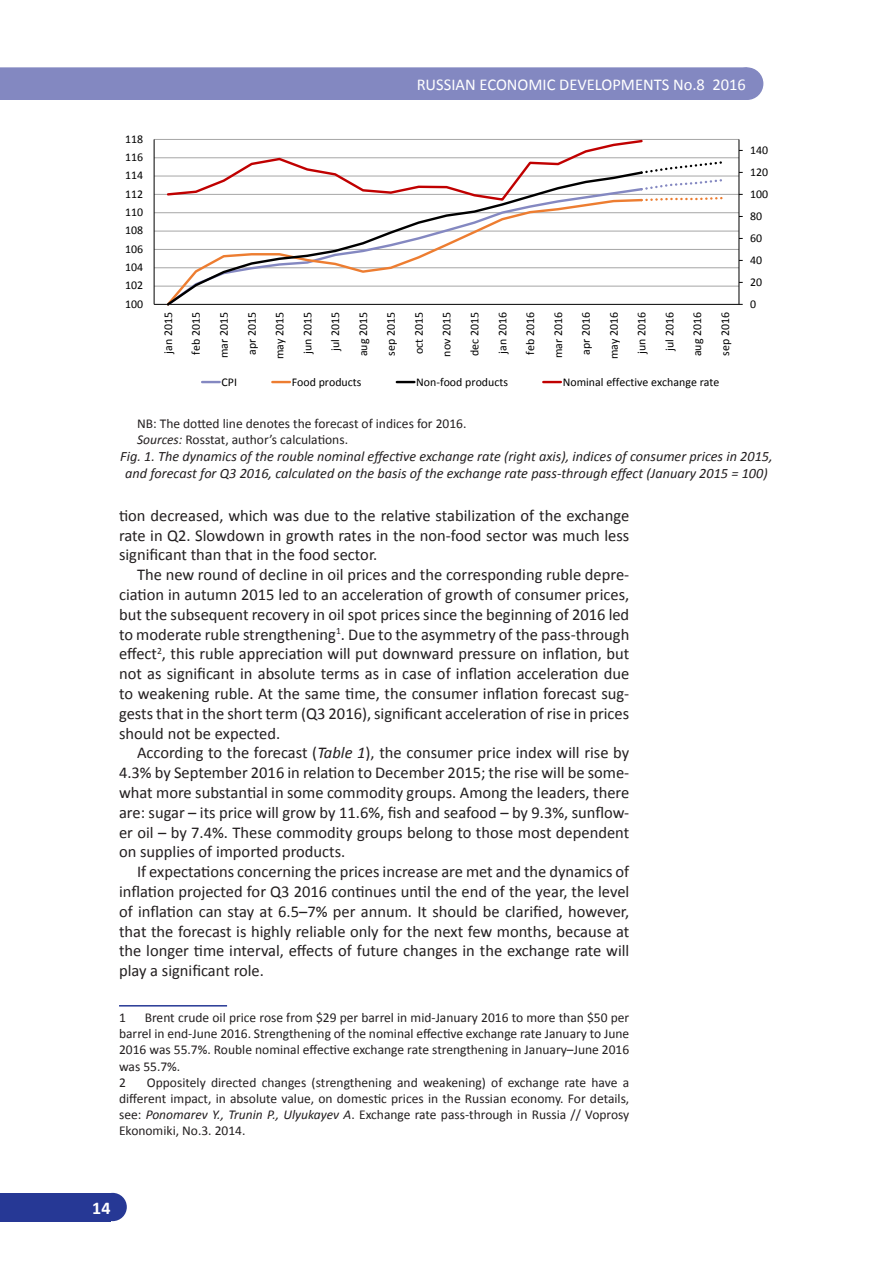
<style>
.page{position:relative;width:893px;height:1263px;background:#fff}
.page>*{position:absolute;margin:0;border:0;box-sizing:border-box;transform-origin:0 0}
.t1{font:700 18px "Calibri";color:#fff}
.Основной_текст{font:16.5px/19.8px "Calibri";color:#231f20;text-align:justify}
.t2{font:16.5px "Calibri";color:#fff}
.Подпись_к_рисунку{font:italic 14.25px/17.1px "Calibri";color:#231f20;text-align:center}
.Сноска{font:13.5px/16.2px "Calibri";color:#231f20;text-align:justify}
.Подпись_под_таблицей{font:13.5px "Calibri";color:#231f20}
.t3{font:11.85px "Calibri";color:#000}
.s1{font-style:italic}
</style>
<div class="page">
<div style="left:731px;top:68px;width:32px;height:31px;background:#8388c1;border-radius:50%"></div>
<div style="left:731px;top:67px;width:32px;height:33px;border:2px solid #8388c1;border-radius:50%"></div>
<div style="left:0;top:67px;width:747px;height:33px;background:#8388c1"></div>
<div style="left:99px;top:1193px;width:28px;height:28px;background:#263895;border-radius:50%"></div>
<div style="left:0;top:1193px;width:110px;height:28px;background:#263895"></div>
<hr style="left:119px;top:1005px;width:108px;height:1px;background:#263895">
<hr style="left:154px;top:286px;width:585px;height:1px;background:#a6a6a6">
<hr style="left:154px;top:267px;width:585px;height:1px;background:#a6a6a6">
<hr style="left:154px;top:249px;width:585px;height:1px;background:#a6a6a6">
<hr style="left:154px;top:231px;width:585px;height:1px;background:#a6a6a6">
<hr style="left:154px;top:212px;width:585px;height:1px;background:#a6a6a6">
<hr style="left:154px;top:194px;width:585px;height:1px;background:#a6a6a6">
<hr style="left:154px;top:176px;width:585px;height:1px;background:#a6a6a6">
<hr style="left:154px;top:158px;width:585px;height:1px;background:#a6a6a6">
<hr style="left:154px;top:139px;width:585px;height:1px;background:#a6a6a6">
<hr style="left:739px;top:139px;width:1px;height:165px;background:#000">
<hr style="left:154px;top:139px;width:1px;height:165px;background:#000">
<hr style="left:154px;top:304px;width:585px;height:1px;background:#000">
<svg style="left:165px;top:203px;width:479px;height:102px"></svg>
<svg style="left:165px;top:140px;width:563px;height:63px"></svg>
<svg style="left:202px;top:381px;width:18px;height:2px"></svg>
<svg style="left:272px;top:381px;width:18px;height:2px"></svg>
<svg style="left:397px;top:381px;width:17px;height:2px"></svg>
<svg style="left:543px;top:381px;width:18px;height:2px"></svg>
<p class="t3" style="left:125px;top:131px;width:20px">118</p>
<p class="t3" style="left:125px;top:150px;width:20px">116</p>
<p class="t3" style="left:125px;top:168px;width:20px">114</p>
<p class="t3" style="left:125px;top:186px;width:20px">112</p>
<p class="t3" style="left:125px;top:205px;width:20px">110</p>
<p class="t3" style="left:125px;top:223px;width:20px">108</p>
<p class="t3" style="left:125px;top:241px;width:20px">106</p>
<p class="t3" style="left:125px;top:260px;width:20px">104</p>
<p class="t3" style="left:125px;top:278px;width:20px">102</p>
<p class="t3" style="left:125px;top:296px;width:20px">100</p>
<p class="t2" style="left:417px;top:74px;width:331px">RUSSIAN ECONOMIC DEVELOPMENTS No.8 2016</p>
<p class="t3" style="left:750px;top:142px;width:20px">140</p>
<p class="t3" style="left:750px;top:164px;width:20px">120</p>
<p class="t3" style="left:750px;top:186px;width:20px">100</p>
<p class="t3" style="left:750px;top:208px;width:14px">80</p>
<p class="t3" style="left:750px;top:230px;width:14px">60</p>
<p class="t3" style="left:750px;top:252px;width:14px">40</p>
<p class="t3" style="left:750px;top:274px;width:14px">20</p>
<p class="t3" style="left:750px;top:296px;width:8px">0</p>
<p class="t3" style="left:161px;top:354px;width:43px;rotate:-90deg">jan 2015</p>
<p class="t3" style="left:189px;top:355px;width:44px;rotate:-90deg">feb 2015</p>
<p class="t3" style="left:216px;top:358px;width:48px;rotate:-90deg">mar 2015</p>
<p class="t3" style="left:244px;top:355px;width:44px;rotate:-90deg">apr 2015</p>
<p class="t3" style="left:272px;top:359px;width:49px;rotate:-90deg">may 2015</p>
<p class="t3" style="left:300px;top:354px;width:44px;rotate:-90deg">jun 2015</p>
<p class="t3" style="left:328px;top:351px;width:40px;rotate:-90deg">jul 2015</p>
<p class="t3" style="left:356px;top:356px;width:46px;rotate:-90deg">aug 2015</p>
<p class="t3" style="left:383px;top:356px;width:45px;rotate:-90deg">sep 2015</p>
<p class="t3" style="left:411px;top:354px;width:44px;rotate:-90deg">oct 2015</p>
<p class="t3" style="left:439px;top:357px;width:46px;rotate:-90deg">nov 2015</p>
<p class="t3" style="left:467px;top:356px;width:46px;rotate:-90deg">dec 2015</p>
<p class="t3" style="left:495px;top:354px;width:43px;rotate:-90deg">jan 2016</p>
<p class="t3" style="left:523px;top:355px;width:44px;rotate:-90deg">feb 2016</p>
<p class="t3" style="left:551px;top:358px;width:48px;rotate:-90deg">mar 2016</p>
<p class="t3" style="left:578px;top:355px;width:44px;rotate:-90deg">apr 2016</p>
<p class="t3" style="left:606px;top:359px;width:49px;rotate:-90deg">may 2016</p>
<p class="t3" style="left:634px;top:354px;width:44px;rotate:-90deg">jun 2016</p>
<p class="t3" style="left:662px;top:351px;width:40px;rotate:-90deg">jul 2016</p>
<p class="t3" style="left:690px;top:356px;width:46px;rotate:-90deg">aug 2016</p>
<p class="t3" style="left:718px;top:356px;width:45px;rotate:-90deg">sep 2016</p>
<p class="t3" style="left:222px;top:374px;width:17px">CPI</p>
<p class="t3" style="left:292px;top:374px;width:71px">Food products</p>
<p class="t3" style="left:416px;top:374px;width:93px">Non-food products</p>
<p class="t3" style="left:563px;top:374px;width:158px">Nominal effective exchange rate</p>
<p class="Подпись_под_таблицей" style="left:137px;top:415px;width:331px">NB: The dotted line denotes the forecast of indices for 2016.</p>
<p class="Подпись_под_таблицей" style="left:137px;top:431px;width:212px"><span class="s1">Sources:</span> Rosstat, author’s calculations.</p>
<p class="Подпись_к_рисунку" style="left:120px;top:447px;width:654px">Fig. 1. The dynamics of the rouble nominal effective exchange rate (right axis), indices of consumer prices in 2015, and forecast for Q3 2016, calculated on the basis of the exchange rate pass-through effect (January 2015 = 100)</p>
<p class="Основной_текст" style="left:119px;top:505px;width:512px">tion decreased, which was due to the relative stabilization of the exchange rate in Q2. Slowdown in growth rates in the non-food sector was much less significant than that in the food sector.</p>
<p class="Основной_текст" style="left:119px;top:565px;width:512px;text-indent:18px">The new round of decline in oil prices and the corresponding ruble depre&shy;ciation in autumn 2015 led to an acceleration of growth of consumer prices, but the subsequent recovery in oil spot prices since the beginning of 2016 led to moderate ruble strengthening<sup>1</sup>. Due to the asymmetry of the pass-through effect<sup>2</sup>, this ruble appreciation will put downward pressure on inflation, but not as significant in absolute terms as in case of inflation acceleration due to weakening ruble. At the same time, the consumer inflation forecast sug&shy;gests that in the short term (Q3 2016), significant acceleration of rise in prices should not be expected.</p>
<p class="Основной_текст" style="left:119px;top:743px;width:512px;text-indent:18px">According to the forecast (<span class="s1">Table 1</span>), the consumer price index will rise by 4.3% by September 2016 in relation to December 2015; the rise will be some&shy;what more substantial in some commodity groups. Among the leaders, there are: sugar – its price will grow by 11.6%, fish and seafood – by 9.3%, sunflow&shy;er oil – by 7.4%. These commodity groups belong to those most dependent on supplies of imported products.</p>
<p class="Основной_текст" style="left:119px;top:862px;width:512px;text-indent:18px">If expectations concerning the prices increase are met and the dynamics of inflation projected for Q3 2016 continues until the end of the year, the level of inflation can stay at 6.5–7% per annum. It should be clarified, however, that the forecast is highly reliable only for the next few months, because at the longer time interval, effects of future changes in the exchange rate will play a significant role.</p>
<p class="Сноска" style="left:119px;top:1009px;width:8px">1</p>
<p class="Сноска" style="left:119px;top:1009px;width:512px;text-indent:26px">Brent crude oil price rose from $29 per barrel in mid-January 2016 to more than $50 per barrel in end-June 2016. Strengthening of the nominal effective exchange rate January to June 2016 was 55.7%. Rouble nominal effective exchange rate strengthening in January–June 2016 was 55.7%.</p>
<p class="Сноска" style="left:119px;top:1074px;width:8px">2</p>
<p class="Сноска" style="left:119px;top:1074px;width:512px;text-indent:28px">Oppositely directed changes (strengthening and weakening) of exchange rate have a different impact, in absolute value, on domestic prices in the Russian economy. For details, see: <span class="s1">Ponomarev Y., Trunin P., Ulyukayev A</span>. Exchange rate pass-through in Russia // Voprosy Ekonomiki, No.3. 2014.</p>
<p class="t1" style="left:92px;top:1196px;width:20px">14</p>
</div>
